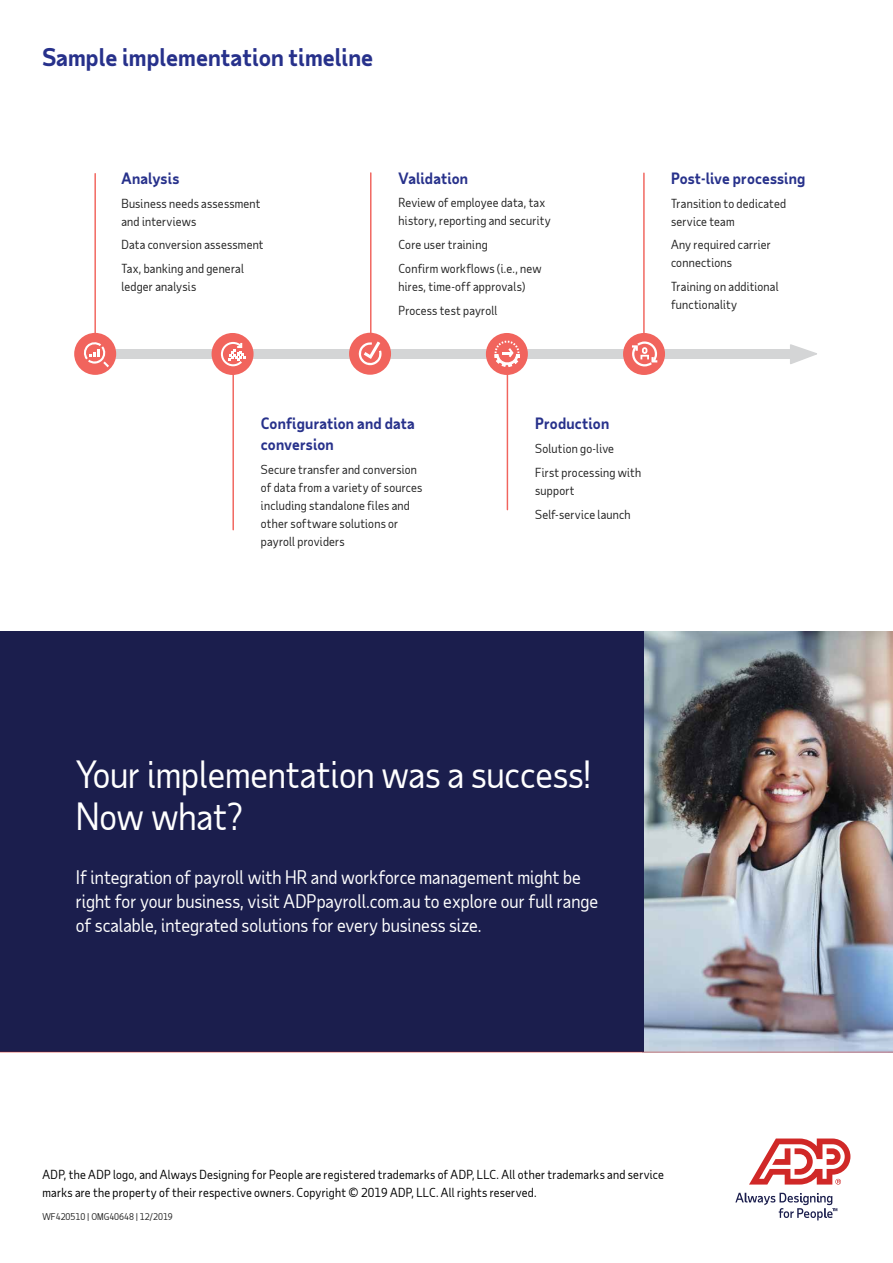
<style>
.page{position:relative;width:893px;height:1263px;background:#fff}
.page>*{position:absolute;margin:0;border:0;box-sizing:border-box;transform-origin:0 0}
.t1{font:36px/42px "Taub Sans";letter-spacing:-.005em;color:#fff}
.t2{font:700 23.4px "Taub Sans";color:#27318b}
.t3{font:18px/24px "Taub Sans";color:#fff}
.t4{font:700 15px/21px "Taub Sans";letter-spacing:.01em;color:#27318b}
.t5{font:12px/18px "Taub Sans";letter-spacing:.015em;color:#222}
.t6{font:12px/18px "Taub Sans";letter-spacing:.02em;color:#000}
.t7{font:9px "Taub Sans";color:#222}
</style>
<div class="page">
<img style="left:644px;top:632px;width:249px;height:420px">
<div style="left:0;top:631px;width:644px;height:421px;background:#1b1e4d"></div>
<hr style="left:0;top:1052px;width:893px;height:1px;background:#d0271d">
<div style="left:75px;top:349px;width:718px;height:10px;background:#d4d5d6"></div>
<svg style="left:790px;top:344px;width:27px;height:20px"></svg>
<div style="left:74px;top:333px;width:42px;height:42px;background:#f1645d;border-radius:50%"></div>
<div style="left:212px;top:333px;width:42px;height:42px;background:#f1645d;border-radius:50%"></div>
<div style="left:349px;top:333px;width:42px;height:42px;background:#f1645d;border-radius:50%"></div>
<div style="left:486px;top:333px;width:42px;height:42px;background:#f1645d;border-radius:50%"></div>
<div style="left:623px;top:333px;width:42px;height:42px;background:#f1645d;border-radius:50%"></div>
<hr style="left:94px;top:174px;width:2px;height:162px;background:#f1645d">
<hr style="left:643px;top:173px;width:2px;height:162px;background:#f1645d">
<hr style="left:370px;top:173px;width:1px;height:163px;background:#f1645d">
<hr style="left:507px;top:357px;width:1px;height:153px;background:#f1645d">
<hr style="left:232px;top:359px;width:2px;height:171px;background:#f1645d">
<svg style="left:221px;top:342px;width:25px;height:24px"></svg>
<svg style="left:84px;top:342px;width:25px;height:25px"></svg>
<svg style="left:358px;top:341px;width:24px;height:24px"></svg>
<svg style="left:632px;top:341px;width:25px;height:25px"></svg>
<svg style="left:494px;top:341px;width:26px;height:26px"></svg>
<svg style="left:749px;top:1138px;width:101px;height:46px"></svg>
<svg style="left:735px;top:1193px;width:102px;height:27px"></svg>
<h2 class="t2" style="left:43px;top:42px;width:332px">Sample implementation timeline</h2>
<p class="t4" style="left:121px;top:167px;width:59px">Analysis</p>
<p class="t5" style="left:121px;top:194px;width:141px">Business needs assessment and interviews</p>
<p class="t5" style="left:121px;top:233px;width:144px;line-height:23.9px">Data conversion assessment<br>Tax, banking and general</p>
<p class="t5" style="left:121px;top:277px;width:76px">ledger analysis</p>
<p class="t4" style="left:398px;top:167px;width:71px">Validation</p>
<p class="t5" style="left:398px;top:194px;width:154px">Review of employee data, tax history, reporting and security</p>
<p class="t5" style="left:398px;top:233px;width:145px;line-height:23.9px">Core user training<br>Confirm workflows (i.e., new</p>
<p class="t5" style="left:398px;top:274px;width:128px;line-height:23.9px">hires, time-off approvals)<br>Process test payroll</p>
<p class="t4" style="left:671px;top:167px;width:136px">Post-live processing</p>
<p class="t5" style="left:671px;top:194px;width:116px">Transition to dedicated service team</p>
<p class="t5" style="left:671px;top:236px;width:101px">Any required carrier connections</p>
<p class="t5" style="left:671px;top:277px;width:109px">Training on additional functionality</p>
<p class="t4" style="left:261px;top:413px;width:155px">Configuration and data conversion</p>
<p class="t5" style="left:261px;top:460px;width:163px">Secure transfer and conversion of data from a variety of sources including standalone files and other software solutions or payroll providers</p>
<p class="t4" style="left:535px;top:413px;width:76px">Production</p>
<p class="t5" style="left:535px;top:437px;width:107px;line-height:23.9px">Solution go-live<br>First processing with</p>
<p class="t5" style="left:535px;top:478px;width:97px;line-height:23.9px">support<br>Self-service launch</p>
<h1 class="t1" style="left:76px;top:753px;width:516px">Your implementation was a success!<br>Now what?</h1>
<h3 class="t3" style="left:76px;top:865px;width:524px">If integration of payroll with HR and workforce management might be right for your business, visit ADPpayroll.com.au to explore our full range of scalable, integrated solutions for every business size.</h3>
<p class="t6" style="left:43px;top:1165px;width:623px">ADP, the ADP logo, and Always Designing for People are registered trademarks of ADP, LLC. All other trademarks and service marks are the property of their respective owners. Copyright © 2019 ADP, LLC. All rights reserved.</p>
<p class="t7" style="left:43px;top:1211px;width:132px">WF420510 | OMG40648 | 12/2019</p>
</div>
